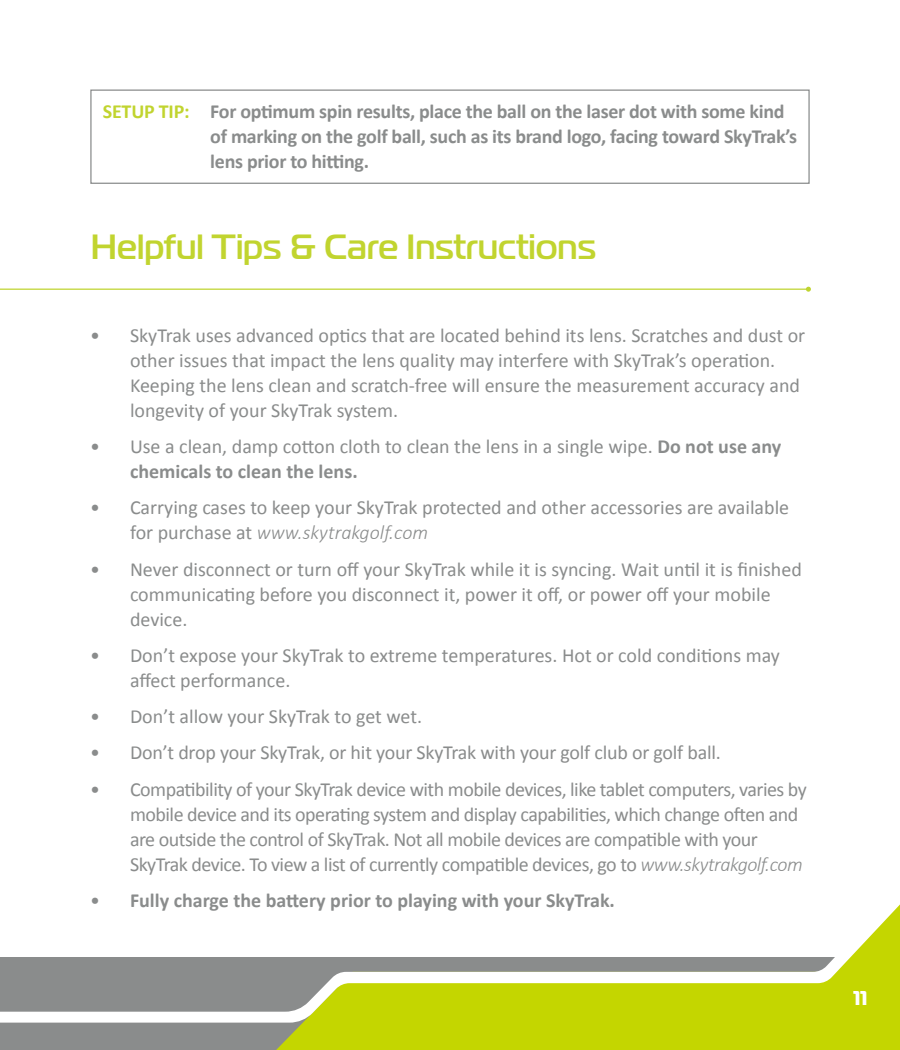
<style>
.page{position:relative;width:900px;height:1050px;background:#fff}
.page>*{position:absolute;margin:0;border:0;box-sizing:border-box;transform-origin:0 0}
.t1{font:500 35px "Magistral";color:#c1d42f}
.t2{font:20px/25px "Calibri";color:#8a8c8c}
.t3{font:20px/25px "Calibri";letter-spacing:-.025em;color:#8a8c8c}
.t4{font:700 20px/25px "Calibri";letter-spacing:-.015em;color:#8a8c8c}
.t5{font:700 20px "Magistral";color:#fff}
.s1{color:#c1d42f}
.s2{font-weight:700}
.s3{font-weight:300;font-style:italic}
.s4{font-weight:400}
</style>
<div class="page">
<div style="left:0;top:957px;width:900px;height:93px;background:#8a8c8c"></div>
<div style="left:276px;top:1023px;width:624px;height:27px;background:#c4d600"></div>
<svg style="left:0;top:904px;width:900px;height:119px;fill:#fff"></svg>
<div style="left:90px;top:90px;width:720px;height:94px;border:1px solid #8a8c8c"></div>
<hr style="left:0;top:289px;width:808px;height:1px;background:#bfd430">
<svg style="left:806px;top:287px;width:5px;height:5px"></svg>
<p class="t4" style="left:210px;top:99px;width:588px;text-indent:-108px"><span class="s1">SETUP TIP:</span> For optimum spin results, place the ball on the laser dot with some kind of marking on the golf ball, such as its brand logo, facing toward SkyTrak’s lens prior to hitting.</p>
<h1 class="t1" style="left:91px;top:224px;width:507px">Helpful Tips &amp; Care Instructions</h1>
<p class="t2" style="left:130px;top:323px;width:677px;text-indent:-40px">• SkyTrak uses advanced optics that are located behind its lens. Scratches and dust or other issues that impact the lens quality may interfere with SkyTrak’s operation.<br>Keeping the lens clean and scratch-free will ensure the measurement accuracy and longevity of your SkyTrak system.</p>
<p class="t2" style="left:130px;top:434px;width:653px;text-indent:-40px">• Use a clean, damp cotton cloth to clean the lens in a single wipe. <span class="s2">Do not use any chemicals to clean the lens.</span></p>
<p class="t2" style="left:130px;top:495px;width:661px;text-indent:-40px">• Carrying cases to keep your SkyTrak protected and other accessories are available for purchase at <span class="s3">www.skytrakgolf.com</span></p>
<p class="t2" style="left:130px;top:557px;width:673px;text-indent:-40px">• Never disconnect or turn off your SkyTrak while it is syncing. Wait until it is finished communicating before you disconnect it, power it off, or power off your mobile device.</p>
<p class="t2" style="left:130px;top:643px;width:651px;text-indent:-40px">• Don’t expose your SkyTrak to extreme temperatures. Hot or cold conditions may affect performance.</p>
<p class="t2" style="left:90px;top:704px;width:334px">• Don’t allow your SkyTrak to get wet.</p>
<p class="t2" style="left:90px;top:740px;width:633px">• Don’t drop your SkyTrak, or hit your SkyTrak with your golf club or golf ball.</p>
<p class="t3" style="left:130px;top:777px;width:678px;text-indent:-40px">• Compatibility of your SkyTrak device with mobile devices, like tablet computers, varies by mobile device and its operating system and display capabilities, which change often and are outside the control of SkyTrak. Not all mobile devices are compatible with your SkyTrak device. To view a list of currently compatible devices, go to <span class="s3">www.skytrakgolf.com</span></p>
<p class="t4" style="left:90px;top:888px;width:526px"><span class="s4">•</span> Fully charge the battery prior to playing with your SkyTrak.</p>
<p class="t5" style="left:853px;top:984px;width:16px">11</p>
</div>
